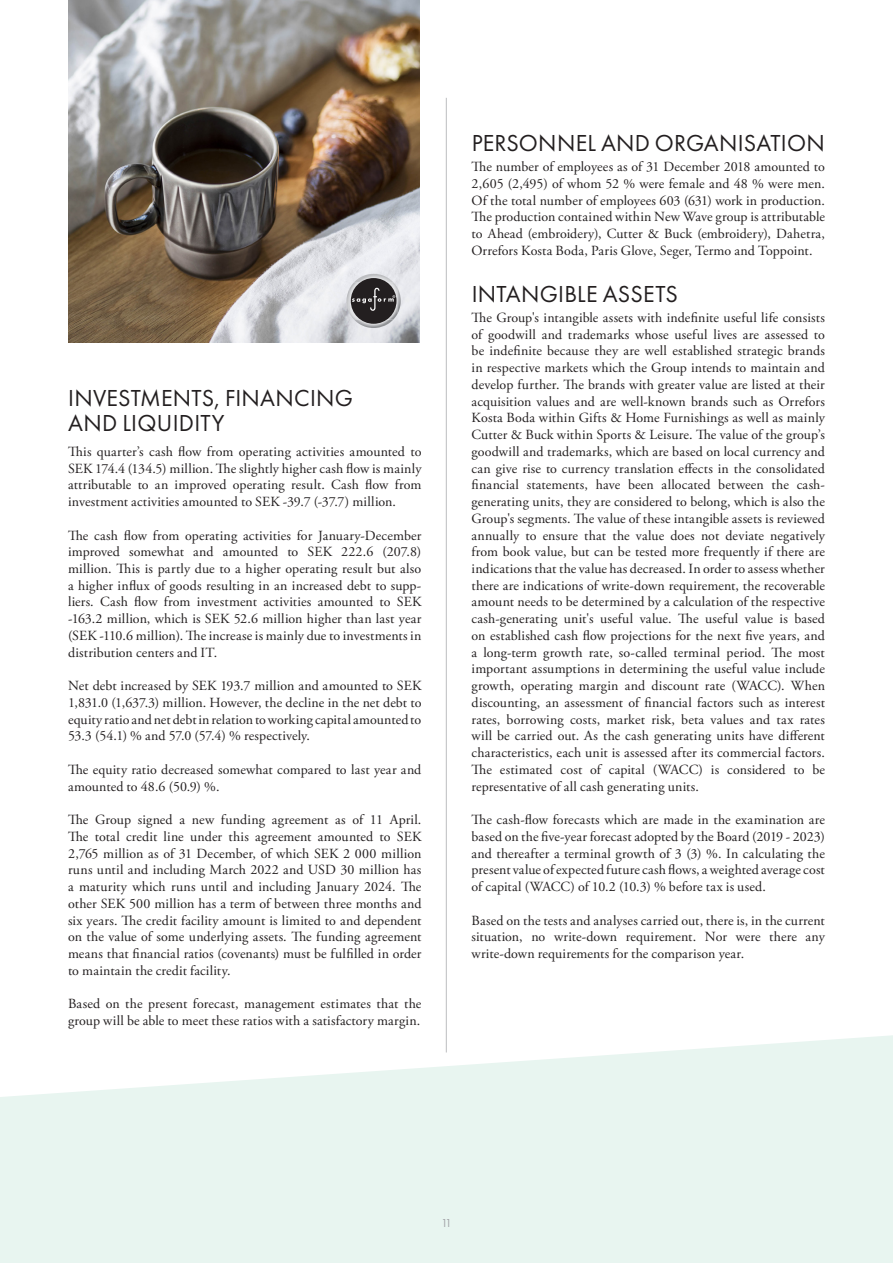
<style>
.page{position:relative;width:893px;height:1263px;background:#fff}
.page>*{position:absolute;margin:0;border:0;box-sizing:border-box;transform-origin:0 0}
.Brödtext{font:24px "Futura PT";letter-spacing:.01em;color:#231f20}
.Mellanrubrik_12{font:24px/25.5px "Futura PT";letter-spacing:.01em;color:#231f20}
.Brödtext-2{font:13.95px/16.8px "Adobe Garamond Pro";letter-spacing:.01em;color:#231f20;text-align:justify}
.Header___Footer{font:12px "Futura PT";color:#a3a4a8}
</style>
<div class="page">
<svg style="left:0;top:1035px;width:893px;height:228px;fill:#e8f5f0"></svg>
<img style="left:68px;top:0;width:351px;height:342px">
<img style="left:385px;top:320px;width:9px;height:8px">
<img style="left:347px;top:282px;width:54px;height:15px">
<img style="left:376px;top:321px;width:16px;height:7px">
<img style="left:354px;top:320px;width:22px;height:8px">
<img style="left:354px;top:274px;width:40px;height:9px">
<svg style="left:364px;top:274px;width:7px;height:2px"></svg>
<img style="left:354px;top:319px;width:40px;height:1px">
<img style="left:350px;top:283px;width:48px;height:36px">
<img style="left:398px;top:297px;width:3px;height:17px">
<div style="left:351px;top:278px;width:45px;height:46px;background:#231f20;border-radius:50%"></div>
<svg style="left:347px;top:283px;width:48px;height:35px"></svg>
<hr style="left:446px;top:98px;width:1px;height:954px;background:#939598">
<p class="Mellanrubrik_12" style="left:68px;top:385px;width:286px">INVESTMENTS, FINANCING<br>AND LIQUIDITY</p>
<p class="Brödtext-2" style="left:68px;top:443px;width:355px">This quarter’s cash flow from operating activities amounted to SEK 174.4 (134.5) million. The slightly higher cash flow is mainly attributable to an improved operating result. Cash flow from investment activities amounted to SEK -39.7 (-37.7) million.</p>
<p class="Brödtext-2" style="left:68px;top:527px;width:355px">The cash flow from operating activities for January-December improved somewhat and amounted to SEK 222.6 (207.8) million. This is partly due to a higher operating result but also a higher influx of goods resulting in an increased debt to supp&shy;liers. Cash flow from investment activities amounted to SEK -163.2 million, which is SEK 52.6 million higher than last year (SEK -110.6 million). The increase is mainly due to investments in distribution centers and IT.</p>
<p class="Brödtext-2" style="left:68px;top:678px;width:355px">Net debt increased by SEK 193.7 million and amounted to SEK 1,831.0 (1,637.3) million. However, the decline in the net debt to equity ratio and net debt in relation to working capital amounted to 53.3 (54.1) % and 57.0 (57.4) % respectively.</p>
<p class="Brödtext-2" style="left:68px;top:761px;width:355px">The equity ratio decreased somewhat compared to last year and amounted to 48.6 (50.9) %.</p>
<p class="Brödtext-2" style="left:68px;top:812px;width:355px">The Group signed a new funding agreement as of 11 April.<br>The total credit line under this agreement amounted to SEK 2,765 million as of 31 December, of which SEK 2 000 million runs until and including March 2022 and USD 30 million has a maturity which runs until and including January 2024. The other SEK 500 million has a term of between three months and six years. The credit facility amount is limited to and dependent on the value of some underlying assets. The funding agreement means that financial ratios (covenants) must be fulfilled in order to maintain the credit facility.</p>
<p class="Brödtext-2" style="left:68px;top:996px;width:355px">Based on the present forecast, management estimates that the group will be able to meet these ratios with a satisfactory margin.</p>
<p class="Brödtext" style="left:472px;top:129px;width:355px">PERSONNEL AND ORGANISATION</p>
<p class="Brödtext-2" style="left:472px;top:159px;width:355px">The number of employees as of 31 December 2018 amounted to 2,605 (2,495) of whom 52 % were female and 48 % were men.<br>Of the total number of employees 603 (631) work in production.<br>The production contained within New Wave group is attributable to Ahead (embroidery), Cutter &amp; Buck (embroidery), Dahetra, Orrefors Kosta Boda, Paris Glove, Seger, Termo and Toppoint.</p>
<p class="Brödtext" style="left:472px;top:280px;width:208px">INTANGIBLE ASSETS</p>
<p class="Brödtext-2" style="left:472px;top:310px;width:355px">The Group's intangible assets with indefinite useful life consists of goodwill and trademarks whose useful lives are assessed to be indefinite because they are well established strategic brands in respective markets which the Group intends to maintain and develop further. The brands with greater value are listed at their acquisition values and are well-known brands such as Orrefors Kosta Boda within Gifts &amp; Home Furnishings as well as mainly Cutter &amp; Buck within Sports &amp; Leisure. The value of the group’s goodwill and trademarks, which are based on local currency and can give rise to currency translation effects in the consolidated financial statements, have been allocated between the cash&shy;generating units, they are considered to belong, which is also the Group's segments. The value of these intangible assets is reviewed annually to ensure that the value does not deviate negatively from book value, but can be tested more frequently if there are indications that the value has decreased. In order to assess whether there are indications of write-down requirement, the recoverable amount needs to be determined by a calculation of the respective cash-generating unit's useful value. The useful value is based on established cash flow projections for the next five years, and a long-term growth rate, so-called terminal period. The most important assumptions in determining the useful value include growth, operating margin and discount rate (WACC). When discounting, an assessment of financial factors such as interest rates, borrowing costs, market risk, beta values and tax rates will be carried out. As the cash generating units have different characteristics, each unit is assessed after its commercial factors.<br>The estimated cost of capital (WACC) is considered to be representative of all cash generating units.</p>
<p class="Brödtext-2" style="left:472px;top:812px;width:355px">The cash-flow forecasts which are made in the examination are based on the five-year forecast adopted by the Board (2019 - 2023) and thereafter a terminal growth of 3 (3) %. In calculating the present value of expected future cash flows, a weighted average cost of capital (WACC) of 10.2 (10.3) % before tax is used.</p>
<p class="Brödtext-2" style="left:472px;top:912px;width:355px">Based on the tests and analyses carried out, there is, in the current situation, no write-down requirement. Nor were there any write-down requirements for the comparison year.</p>
<p class="Header___Footer" style="left:441px;top:1216px;width:12px">11</p>
</div>
